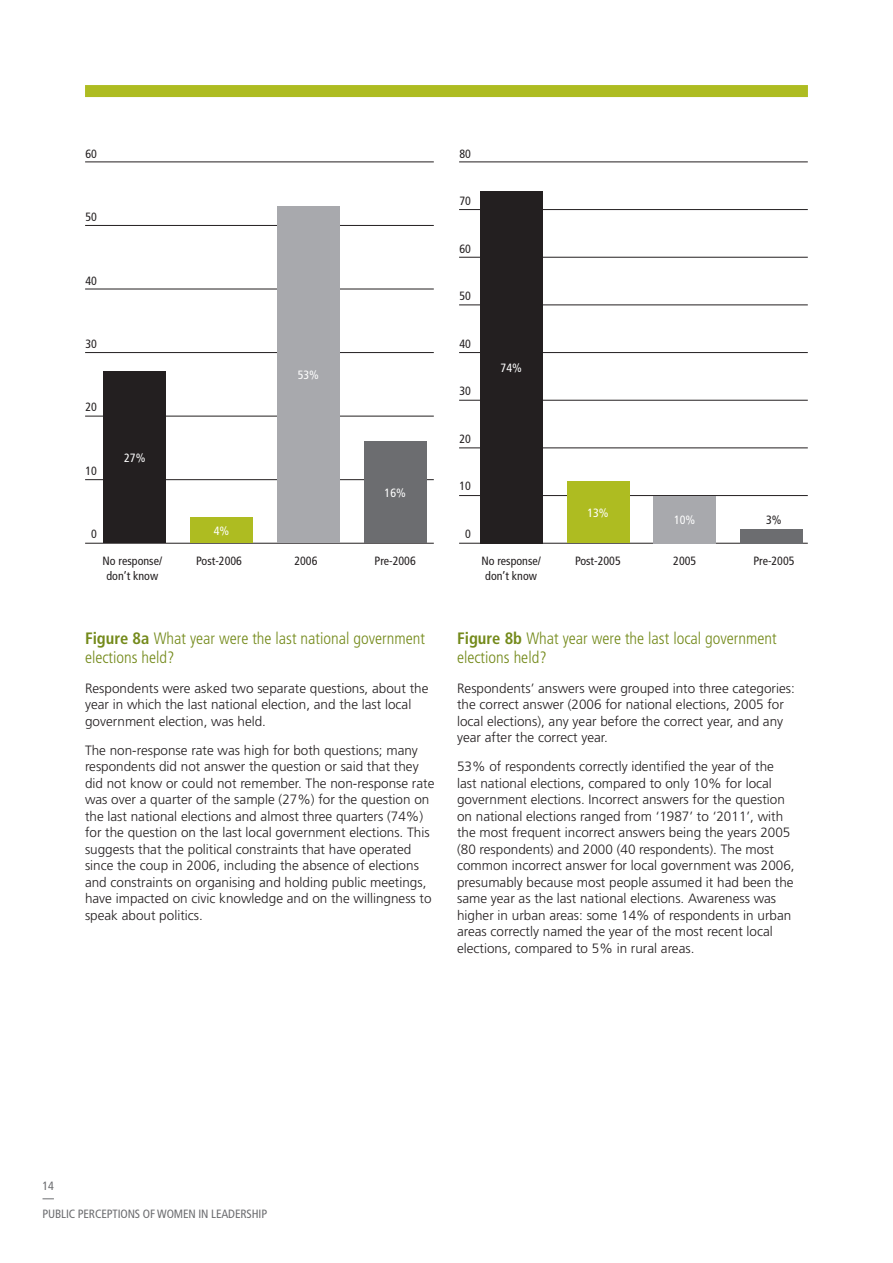
<style>
.page{position:relative;width:893px;height:1263px;background:#fff}
.page>*{position:absolute;margin:0;border:0;box-sizing:border-box;transform-origin:0 0}
.t1{font:300 condensed 16.5px/19.5px "Frutiger";color:#748a1b}
.t2{font:300 13.5px/16.5px "Frutiger";color:#231f20}
.t3{font:condensed 12px/15px "Frutiger";color:#231f20;text-align:center}
.t4{font:condensed 12px "Frutiger";letter-spacing:-.01em;color:#6c6d70}
.t5{font:condensed 12px "Frutiger";color:#fff}
.s1{font-weight:700}
</style>
<div class="page">
<div style="left:85px;top:85px;width:723px;height:12px;background:#aebc21"></div>
<hr style="left:459px;top:543px;width:349px;height:1px;background:#231f20">
<hr style="left:459px;top:495px;width:349px;height:1px;background:#231f20">
<hr style="left:459px;top:448px;width:349px;height:1px;background:#231f20">
<hr style="left:459px;top:400px;width:349px;height:1px;background:#231f20">
<hr style="left:459px;top:352px;width:349px;height:1px;background:#231f20">
<hr style="left:459px;top:305px;width:349px;height:1px;background:#231f20">
<hr style="left:459px;top:257px;width:349px;height:1px;background:#231f20">
<hr style="left:459px;top:209px;width:349px;height:1px;background:#231f20">
<hr style="left:459px;top:162px;width:349px;height:1px;background:#231f20">
<hr style="left:85px;top:543px;width:349px;height:1px;background:#231f20">
<hr style="left:85px;top:479px;width:349px;height:1px;background:#231f20">
<hr style="left:85px;top:416px;width:349px;height:1px;background:#231f20">
<hr style="left:85px;top:352px;width:349px;height:1px;background:#231f20">
<hr style="left:85px;top:289px;width:349px;height:1px;background:#231f20">
<hr style="left:85px;top:225px;width:349px;height:1px;background:#231f20">
<hr style="left:85px;top:162px;width:349px;height:1px;background:#231f20">
<div style="left:104px;top:371px;width:62px;height:172px;background:#231f20"></div>
<div style="left:190px;top:518px;width:63px;height:25px;background:#aebc21"></div>
<div style="left:277px;top:206px;width:63px;height:337px;background:#a8a9ad"></div>
<div style="left:364px;top:441px;width:62px;height:102px;background:#6c6d70"></div>
<div style="left:480px;top:191px;width:62px;height:352px;background:#231f20"></div>
<div style="left:567px;top:481px;width:62px;height:62px;background:#aebc21"></div>
<div style="left:654px;top:496px;width:62px;height:47px;background:#a8a9ad"></div>
<div style="left:740px;top:529px;width:63px;height:14px;background:#6c6d70"></div>
<p class="t3" style="left:85px;top:146px;width:13px">60</p>
<p class="t3" style="left:85px;top:210px;width:13px">50</p>
<p class="t3" style="left:85px;top:273px;width:13px">40</p>
<p class="t3" style="left:85px;top:336px;width:13px">30</p>
<p class="t3" style="left:85px;top:400px;width:13px">20</p>
<p class="t3" style="left:85px;top:463px;width:13px">10</p>
<p class="t3" style="left:91px;top:526px;width:7px">0</p>
<p class="t5" style="left:124px;top:451px;width:23px">27%</p>
<p class="t5" style="left:214px;top:524px;width:17px">4%</p>
<p class="t5" style="left:298px;top:368px;width:23px">53%</p>
<p class="t5" style="left:385px;top:485px;width:23px">16%</p>
<p class="t3" style="left:459px;top:146px;width:13px">80</p>
<p class="t3" style="left:459px;top:194px;width:13px">70</p>
<p class="t3" style="left:459px;top:241px;width:13px">60</p>
<p class="t3" style="left:459px;top:289px;width:13px">50</p>
<p class="t3" style="left:459px;top:336px;width:13px">40</p>
<p class="t3" style="left:459px;top:384px;width:13px">30</p>
<p class="t3" style="left:459px;top:431px;width:13px">20</p>
<p class="t3" style="left:459px;top:479px;width:13px">10</p>
<p class="t3" style="left:465px;top:526px;width:7px">0</p>
<p class="t5" style="left:501px;top:360px;width:23px">74%</p>
<p class="t5" style="left:587px;top:506px;width:23px">13%</p>
<p class="t5" style="left:674px;top:513px;width:23px">10%</p>
<p class="t3" style="left:766px;top:512px;width:17px">3%</p>
<p class="t3" style="left:103px;top:554px;width:61px">No response/ don’t know</p>
<p class="t3" style="left:481px;top:554px;width:61px">No response/ don’t know</p>
<p class="t3" style="left:196px;top:554px;width:47px">Post-2006</p>
<p class="t3" style="left:294px;top:554px;width:25px">2006</p>
<p class="t3" style="left:375px;top:554px;width:43px">Pre-2006</p>
<p class="t3" style="left:575px;top:554px;width:47px">Post-2005</p>
<p class="t3" style="left:673px;top:554px;width:25px">2005</p>
<p class="t3" style="left:753px;top:554px;width:43px">Pre-2005</p>
<p class="t1" style="left:85px;top:629px;width:341px"><span class="s1">Figure 8a</span> What year were the last national government elections held?</p>
<p class="t2" style="left:85px;top:680px;width:345px">Respondents were asked two separate questions, about the year in which the last national election, and the last local government election, was held.</p>
<p class="t2" style="left:85px;top:742px;width:351px">The non-response rate was high for both questions; many respondents did not answer the question or said that they did not know or could not remember. The non-response rate was over a quarter of the sample (27%) for the question on the last national elections and almost three quarters (74%) for the question on the last local government elections. This suggests that the political constraints that have operated since the coup in 2006, including the absence of elections and constraints on organising and holding public meetings, have impacted on civic knowledge and on the willingness to speak about politics.</p>
<p class="t1" style="left:457px;top:629px;width:321px"><span class="s1">Figure 8b</span> What year were the last local government elections held?</p>
<p class="t2" style="left:457px;top:680px;width:339px">Respondents’ answers were grouped into three categories: the correct answer (2006 for national elections, 2005 for local elections), any year before the correct year, and any year after the correct year.</p>
<p class="t2" style="left:457px;top:758px;width:339px">53% of respondents correctly identified the year of the last national elections, compared to only 10% for local government elections. Incorrect answers for the question on national elections ranged from ‘1987’ to ‘2011’, with the most frequent incorrect answers being the years 2005 (80 respondents) and 2000 (40 respondents). The most common incorrect answer for local government was 2006, presumably because most people assumed it had been the same year as the last national elections. Awareness was higher in urban areas: some 14% of respondents in urban areas correctly named the year of the most recent local elections, compared to 5% in rural areas.</p>
<p class="t4" style="left:43px;top:1179px;width:13px">14</p>
<p class="t4" style="left:43px;top:1206px;width:226px">PUBLIC PERCEPTIONS OF WOMEN IN LEADERSHIP</p>
</div>
